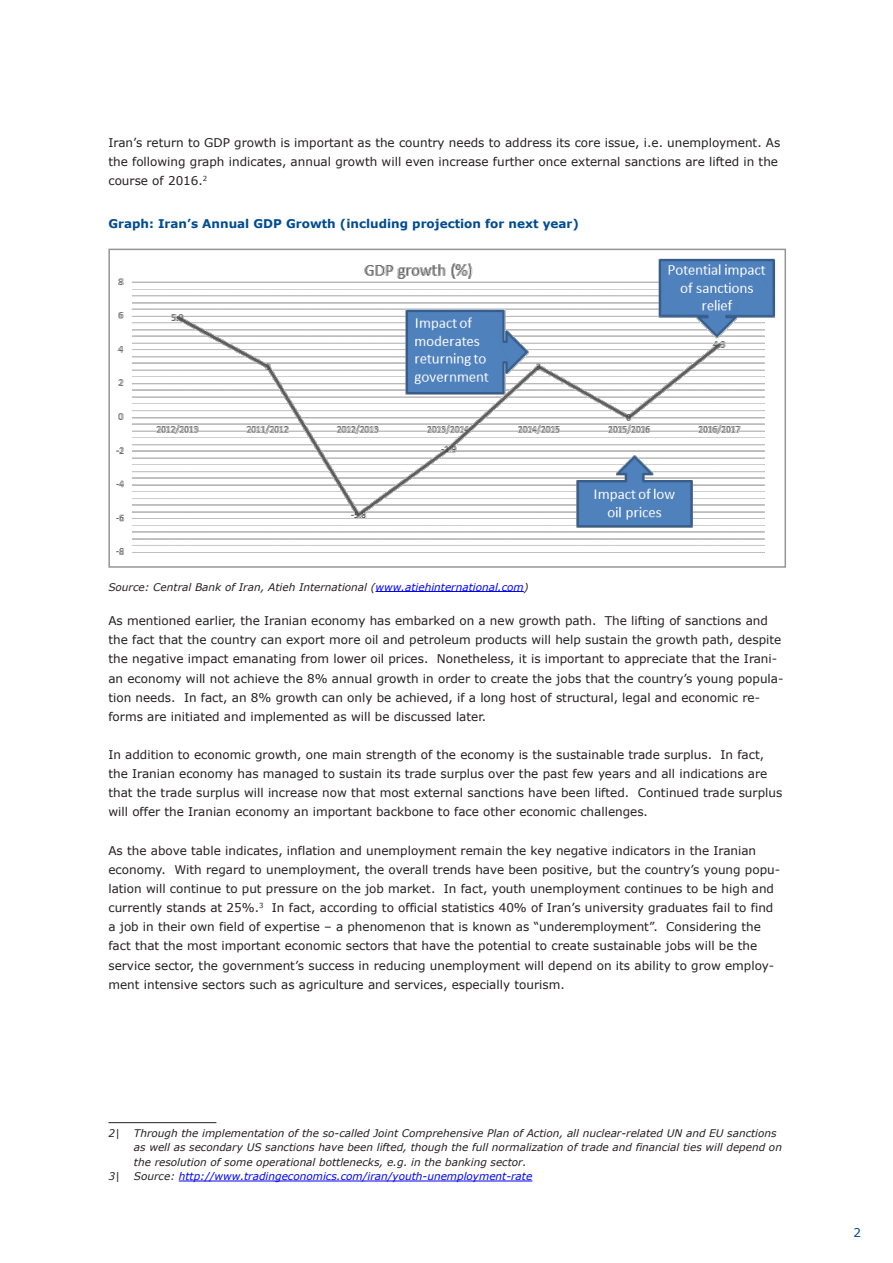
<style>
.page{position:relative;width:893px;height:1263px;background:#fff}
.page>*{position:absolute;margin:0;border:0;box-sizing:border-box;transform-origin:0 0}
.KAS_Fliesstext{font:12px/19.2px "Verdana";color:#231f20}
.KAS_Tabellenüberschr{font:700 12px "Verdana";color:#014b92}
.t1{font:12px "Verdana";color:#014990}
.KAS_Tabellenuntersch{font:italic 10.5px/14.4px "Verdana";color:#231f20}
.KAS_Fussnote_ohne_Ab{font:italic 10.5px "Verdana";color:#00f}
.KAS_Fussnote_ohne_Ab-2{font:italic 10.5px "Verdana";color:#231f20}
.s1{color:#00f}
.s2{color:#231f20}
</style>
<div class="page">
<hr style="left:375px;top:591px;width:149px;height:1px;background:#00f">
<img style="left:116px;top:258px;width:660px;height:297px">
<div style="left:108px;top:249px;width:678px;height:319px;border:2px solid #939598"></div>
<hr style="left:108px;top:1122px;width:108px;height:1px;background:#231f20">
<hr style="left:179px;top:1181px;width:353px;height:1px;background:#00f">
<p class="KAS_Fliesstext" style="left:108px;top:133px;width:673px">Iran’s return to GDP growth is important as the country needs to address its core issue, i.e. unemployment. As the following graph indicates, annual growth will even increase further once external sanctions are lifted in the course of 2016.<sup>2</sup></p>
<p class="KAS_Tabellenüberschr" style="left:108px;top:215px;width:472px">Graph: Iran’s Annual GDP Growth (including projection for next year)</p>
<p class="KAS_Tabellenuntersch" style="left:108px;top:579px;width:422px">Source: Central Bank of Iran, Atieh International (<span class="s1">www.atiehinternational.com</span>)</p>
<p class="KAS_Fliesstext" style="left:108px;top:611px;width:677px">As mentioned earlier, the Iranian economy has embarked on a new growth path. The lifting of sanctions and the fact that the country can export more oil and petroleum products will help sustain the growth path, despite the negative impact emanating from lower oil prices. Nonetheless, it is important to appreciate that the Irani&shy;an economy will not achieve the 8% annual growth in order to create the jobs that the country’s young popula&shy;tion needs. In fact, an 8% growth can only be achieved, if a long host of structural, legal and economic re&shy;forms are initiated and implemented as will be discussed later.</p>
<p class="KAS_Fliesstext" style="left:108px;top:745px;width:675px">In addition to economic growth, one main strength of the economy is the sustainable trade surplus. In fact, the Iranian economy has managed to sustain its trade surplus over the past few years and all indications are that the trade surplus will increase now that most external sanctions have been lifted. Continued trade surplus will offer the Iranian economy an important backbone to face other economic challenges.</p>
<p class="KAS_Fliesstext" style="left:108px;top:841px;width:673px">As the above table indicates, inflation and unemployment remain the key negative indicators in the Iranian economy. With regard to unemployment, the overall trends have been positive, but the country’s young popu&shy;lation will continue to put pressure on the job market. In fact, youth unemployment continues to be high and currently stands at 25%.<sup>3</sup> In fact, according to official statistics 40% of Iran’s university graduates fail to find a job in their own field of expertise – a phenomenon that is known as “underemployment”. Considering the fact that the most important economic sectors that have the potential to create sustainable jobs will be the service sector, the government’s success in reducing unemployment will depend on its ability to grow employ&shy;ment intensive sectors such as agriculture and services, especially tourism.</p>
<p class="KAS_Tabellenuntersch" style="left:108px;top:1126px;width:13px">2|</p>
<p class="KAS_Tabellenuntersch" style="left:134px;top:1126px;width:649px">Through the implementation of the so-called Joint Comprehensive Plan of Action, all nuclear-related UN and EU sanctions as well as secondary US sanctions have been lifted, though the full normalization of trade and financial ties will depend on the resolution of some operational bottlenecks, e.g. in the banking sector.</p>
<p class="KAS_Fussnote_ohne_Ab-2" style="left:108px;top:1169px;width:13px">3|</p>
<p class="KAS_Fussnote_ohne_Ab" style="left:134px;top:1169px;width:400px"><span class="s2">Source:</span> http://www.tradingeconomics.com/iran/youth-unemployment-rate</p>
<p class="t1" style="left:853px;top:1225px;width:9px">2</p>
</div>
